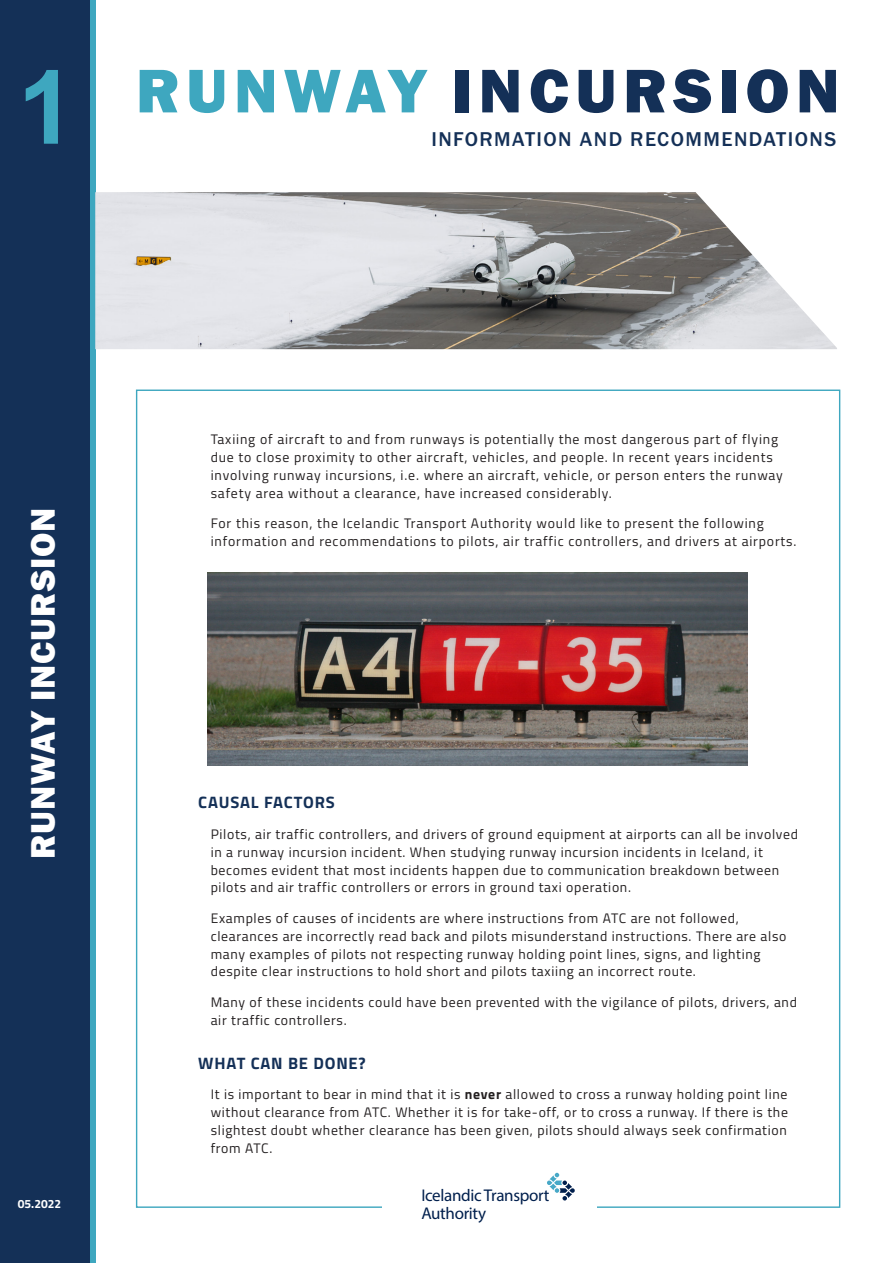
<style>
.page{position:relative;width:893px;height:1263px;background:#fff}
.page>*{position:absolute;margin:0;border:0;box-sizing:border-box;transform-origin:0 0}
.t1{font:700 102.6px "Arial";color:#3ea7bf}
.t2{font:63.75px "Franklin Gothic URW Hea";letter-spacing:.1em;color:#143057}
.t3{font:35.25px "Franklin Gothic URW Hea";letter-spacing:.025em;color:#fff}
.t4{font:500 20.7px "Franklin Gothic URW";letter-spacing:.07em;color:#143057}
.t5{font:16.95px/17.5px "Myriad Pro";letter-spacing:-.02em;color:#001f4d}
.MILLIFYRIRSÖGN{font:700 16.5px "Titillium Web";letter-spacing:.05em;color:#143057}
.AÐALTEXTI_2{font:13.8px/17.9px "Titillium Web";letter-spacing:.05em;color:#231f20}
.t6{font:700 12px "Titillium Web";color:#fff}
.s1{color:#3ea7bf}
.s2{font-weight:700}
</style>
<div class="page">
<div style="left:2px;top:0;width:93px;height:1263px;background:linear-gradient(to bottom,#3ea7bf,#3ea7bf)"></div>
<div style="left:0;top:0;width:89px;height:1263px;background:#143057"></div>
<svg style="left:547px;top:1173px;width:28px;height:27px"></svg>
<img style="left:207px;top:572px;width:540px;height:193px">
<img style="left:95px;top:192px;width:742px;height:157px">
<h1 class="t1" style="left:18px;top:40px;width:59px">1</h1>
<p class="t2" style="left:136px;top:50px;width:705px"><span class="s1">RUNWAY</span> INCURSION</p>
<p class="t4" style="left:431px;top:127px;width:406px">INFORMATION AND RECOMMENDATIONS</p>
<p class="t3" style="left:20px;top:859px;width:353px;rotate:-90deg">RUNWAY INCURSION</p>
<p class="t6" style="left:18px;top:1194px;width:45px">05.2022</p>
<p class="AÐALTEXTI_2" style="left:211px;top:430px;width:574px">Taxiing of aircraft to and from runways is potentially the most dangerous part of flying due to close proximity to other aircraft, vehicles, and people. In recent years incidents involving runway incursions, i.e. where an aircraft, vehicle, or person enters the runway safety area without a clearance, have increased considerably.</p>
<p class="AÐALTEXTI_2" style="left:211px;top:514px;width:587px">For this reason, the Icelandic Transport Authority would like to present the following information and recommendations to pilots, air traffic controllers, and drivers at airports.</p>
<p class="MILLIFYRIRSÖGN" style="left:198px;top:790px;width:138px">CAUSAL FACTORS</p>
<p class="AÐALTEXTI_2" style="left:211px;top:824px;width:589px">Pilots, air traffic controllers, and drivers of ground equipment at airports can all be involved in a runway incursion incident. When studying runway incursion incidents in Iceland, it becomes evident that most incidents happen due to communication breakdown between pilots and air traffic controllers or errors in ground taxi operation.</p>
<p class="AÐALTEXTI_2" style="left:211px;top:908px;width:577px">Examples of causes of incidents are where instructions from ATC are not followed, clearances are incorrectly read back and pilots misunderstand instructions. There are also many examples of pilots not respecting runway holding point lines, signs, and lighting despite clear instructions to hold short and pilots taxiing an incorrect route.</p>
<p class="AÐALTEXTI_2" style="left:211px;top:992px;width:588px">Many of these incidents could have been prevented with the vigilance of pilots, drivers, and air traffic controllers.</p>
<p class="MILLIFYRIRSÖGN" style="left:198px;top:1050px;width:169px">WHAT CAN BE DONE?</p>
<p class="AÐALTEXTI_2" style="left:211px;top:1085px;width:579px;text-align:justify">It is important to bear in mind that it is <span class="s2">never</span> allowed to cross a runway holding point line without clearance from ATC. Whether it is for take-off, or to cross a runway. If there is the slightest doubt whether clearance has been given, pilots should always seek confirmation from ATC.</p>
<p class="t5" style="left:421px;top:1186px;width:129px">Icelandic Transport<br>Authority</p>
</div>
